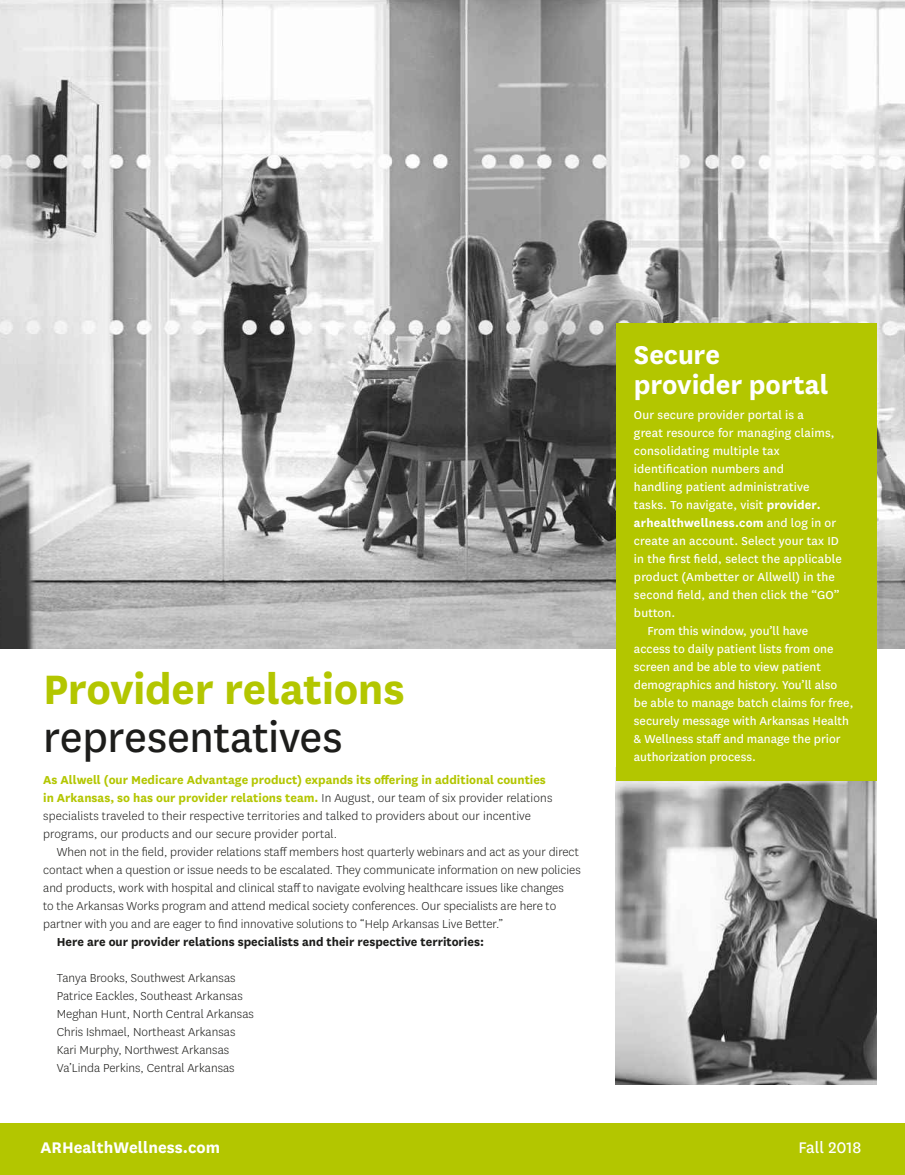
<style>
.page{position:relative;width:905px;height:1175px;background:#fff}
.page>*{position:absolute;margin:0;border:0;box-sizing:border-box;transform-origin:0 0}
.t1{font:700 48px/48px "Centene Sans";letter-spacing:-.005em;color:#b3c600}
.t2{font:700 30px/30px "Centene Sans";letter-spacing:-.005em;color:#fff}
.t3{font:700 18px "Centene Sans";color:#fff}
.t4{font:18px "Centene Sans";color:#fff}
.t5{font:300 13.5px/18px "Centene Sans";color:#1d1d1b}
.t6{font:13.5px/18px "Centene Sans";letter-spacing:.005em;color:#fff}
.t7{font:700 13.5px "Centene Sans";color:#1d1d1b}
.s1{font-weight:400;color:#1d1d1b}
.s2{font-weight:700;color:#b3c600}
.s3{font-weight:700}
</style>
<div class="page">
<img style="left:0;top:0;width:905px;height:648px">
<img style="left:616px;top:781px;width:260px;height:303px">
<div style="left:616px;top:324px;width:260px;height:457px;background:#b3c600"></div>
<div style="left:0;top:1123px;width:905px;height:52px;background:#b3c600"></div>
<h2 class="t1" style="left:43px;top:662px;width:363px">Provider relations <span class="s1">representatives</span></h2>
<p class="t5" style="left:43px;top:770px;width:510px"><span class="s2">As Allwell (our Medicare Advantage product) expands its offering in additional counties in Arkansas, so has our provider relations team.</span> In August, our team of six provider relations specialists traveled to their respective territories and talked to providers about our incentive programs, our products and our secure provider portal.</p>
<p class="t5" style="left:43px;top:842px;width:539px;text-indent:14px">When not in the field, provider relations staff members host quarterly webinars and act as your direct contact when a question or issue needs to be escalated. They communicate information on new policies and products, work with hospital and clinical staff to navigate evolving healthcare issues like changes<br>to the Arkansas Works program and attend medical society conferences. Our specialists are here to partner with you and are eager to find innovative solutions to “Help Arkansas Live Better.”</p>
<p class="t7" style="left:57px;top:932px;width:429px">Here are our provider relations specialists and their respective territories:</p>
<p class="t5" style="left:57px;top:968px;width:180px">Tanya Brooks, Southwest Arkansas</p>
<p class="t5" style="left:57px;top:986px;width:187px">Patrice Eackles, Southeast Arkansas</p>
<p class="t5" style="left:57px;top:1004px;width:199px">Meghan Hunt, North Central Arkansas</p>
<p class="t5" style="left:57px;top:1022px;width:180px">Chris Ishmael, Northeast Arkansas</p>
<p class="t5" style="left:57px;top:1040px;width:174px">Kari Murphy, Northwest Arkansas</p>
<p class="t5" style="left:57px;top:1058px;width:179px">Va’Linda Perkins, Central Arkansas</p>
<h2 class="t2" style="left:634px;top:338px;width:196px">Secure provider portal</h2>
<p class="t6" style="left:634px;top:405px;width:209px">Our secure provider portal is a<br>great resource for managing claims, consolidating multiple tax identification numbers and<br>handling patient administrative tasks. To navigate, visit <span class="s3">provider. arhealthwellness.com</span> and log in or create an account. Select your tax ID in the first field, select the applicable product (Ambetter or Allwell) in the second field, and then click the “GO” button.</p>
<p class="t6" style="left:634px;top:621px;width:221px;text-indent:14px">From this window, you’ll have<br>access to daily patient lists from one screen and be able to view patient demographics and history. You’ll also be able to manage batch claims for free, securely message with Arkansas Health &amp; Wellness staff and manage the prior authorization process.</p>
<p class="t3" style="left:41px;top:1134px;width:181px">ARHealthWellness.com</p>
<p class="t4" style="left:798px;top:1135px;width:65px">Fall 2018</p>
</div>
